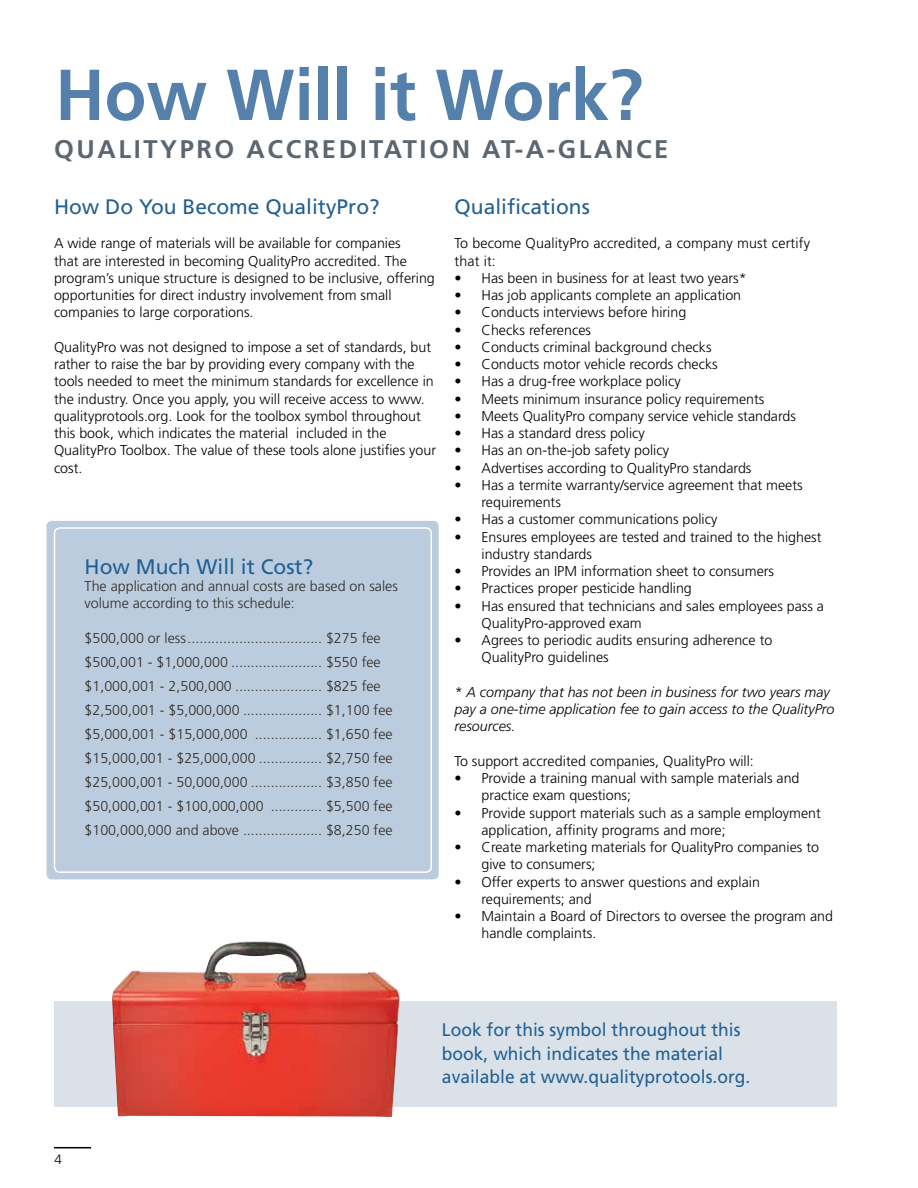
<style>
.page{position:relative;width:918px;height:1188px;background:#fff}
.page>*{position:absolute;margin:0;border:0;box-sizing:border-box;transform-origin:0 0}
.t1{font:700 72px "Frutiger";color:#5580ac;scale:.95 1}
.t2{font:700 25.5px "Frutiger";letter-spacing:.1em;color:#5b6670}
.t3{font:21px "Frutiger";color:#236092}
.t4{font:18.15px/23.7px "Frutiger";color:#236092;scale:.96 1}
.t5{font:300 14.25px/17.2px "Frutiger";color:#000}
.t6{font:300 14.25px/24px "Frutiger";color:#332c25}
.t7{font:italic 300 14.25px/17.2px "Frutiger";color:#000}
.t8{font:300 13.5px "Frutiger";color:#000}
</style>
<div class="page">
<hr style="left:54px;top:1147px;width:37px;height:1px;background:#000">
<div style="left:54px;top:1001px;width:783px;height:106px;background:#dae1e9"></div>
<div style="left:46px;top:521px;width:393px;height:358px;background:#bbccde;border-radius:5px"></div>
<div style="left:54px;top:527px;width:378px;height:346px;border:2px solid #fff;border-radius:5px"></div>
<img style="left:112px;top:941px;width:288px;height:176px">
<h1 class="t1" style="left:55px;top:53px;width:620px">How Will it Work?</h1>
<h2 class="t2" style="left:54px;top:134px;width:616px">QUALITYPRO ACCREDITATION AT-A-GLANCE</h2>
<h3 class="t3" style="left:54px;top:194px;width:327px">How Do You Become QualityPro?</h3>
<p class="t5" style="left:54px;top:235px;width:382px">A wide range of materials will be available for companies<br>that are interested in becoming QualityPro accredited. The program’s unique structure is designed to be inclusive, offering opportunities for direct industry involvement from small companies to large corporations.</p>
<p class="t5" style="left:54px;top:339px;width:384px">QualityPro was not designed to impose a set of standards, but rather to raise the bar by providing every company with the tools needed to meet the minimum standards for excellence in the industry. Once you apply, you will receive access to www. qualityprotools.org. Look for the toolbox symbol throughout this book, which indicates the material included in the QualityPro Toolbox. The value of these tools alone justifies your cost.</p>
<h3 class="t3" style="left:85px;top:554px;width:230px">How Much Will it Cost?</h3>
<p class="t6" style="left:85px;top:578px;width:315px;line-height:17.2px">The application and annual costs are based on sales volume according to this schedule:</p>
<p class="t6" style="left:85px;top:626px;width:310px">$500,000 or less.................................. $275 fee $500,001 - $1,000,000 ....................... $550 fee $1,000,001 - 2,500,000 ...................... $825 fee $2,500,001 - $5,000,000 .................... $1,100 fee $5,000,001 - $15,000,000 ................. $1,650 fee $15,000,001 - $25,000,000 ................ $2,750 fee $25,000,001 - 50,000,000 .................. $3,850 fee $50,000,001 - $100,000,000 ............. $5,500 fee $100,000,000 and above .................... $8,250 fee</p>
<h3 class="t3" style="left:454px;top:194px;width:137px">Qualifications</h3>
<p class="t5" style="left:454px;top:235px;width:357px">To become QualityPro accredited, a company must certify that it:</p>
<p class="t5" style="left:454px;top:269px;width:294px">• Has been in business for at least two years*</p>
<p class="t5" style="left:454px;top:287px;width:288px">• Has job applicants complete an application</p>
<p class="t5" style="left:454px;top:304px;width:233px">• Conducts interviews before hiring</p>
<p class="t5" style="left:454px;top:321px;width:138px">• Checks references</p>
<p class="t5" style="left:454px;top:338px;width:259px">• Conducts criminal background checks</p>
<p class="t5" style="left:454px;top:356px;width:265px">• Conducts motor vehicle records checks</p>
<p class="t5" style="left:454px;top:373px;width:228px">• Has a drug-free workplace policy</p>
<p class="t5" style="left:454px;top:390px;width:311px">• Meets minimum insurance policy requirements</p>
<p class="t5" style="left:454px;top:407px;width:343px">• Meets QualityPro company service vehicle standards</p>
<p class="t5" style="left:454px;top:425px;width:192px">• Has a standard dress policy</p>
<p class="t5" style="left:454px;top:442px;width:216px">• Has an on-the-job safety policy</p>
<p class="t5" style="left:454px;top:459px;width:298px">• Advertises according to QualityPro standards</p>
<p class="t5" style="left:482px;top:477px;width:323px;text-indent:-27px">• Has a termite warranty/service agreement that meets requirements</p>
<p class="t5" style="left:454px;top:511px;width:264px">• Has a customer communications policy</p>
<p class="t5" style="left:482px;top:528px;width:341px;text-indent:-27px">• Ensures employees are tested and trained to the highest industry standards</p>
<p class="t5" style="left:454px;top:563px;width:321px">• Provides an IPM information sheet to consumers</p>
<p class="t5" style="left:454px;top:580px;width:239px">• Practices proper pesticide handling</p>
<p class="t5" style="left:482px;top:597px;width:344px;text-indent:-27px">• Has ensured that technicians and sales employees pass a<br>QualityPro-approved exam</p>
<p class="t5" style="left:482px;top:632px;width:292px;text-indent:-27px">• Agrees to periodic audits ensuring adherence to<br>QualityPro guidelines</p>
<p class="t7" style="left:454px;top:684px;width:382px">* A company that has not been in business for two years may pay a one-time application fee to gain access to the QualityPro resources.</p>
<p class="t5" style="left:454px;top:753px;width:301px">To support accredited companies, QualityPro will:</p>
<p class="t5" style="left:482px;top:770px;width:320px;text-indent:-27px">• Provide a training manual with sample materials and practice exam questions;</p>
<p class="t5" style="left:482px;top:804px;width:341px;text-indent:-27px">• Provide support materials such as a sample employment application, affinity programs and more;</p>
<p class="t5" style="left:482px;top:839px;width:339px;text-indent:-27px">• Create marketing materials for QualityPro companies to give to consumers;</p>
<p class="t5" style="left:482px;top:873px;width:280px;text-indent:-27px">• Offer experts to answer questions and explain requirements; and</p>
<p class="t5" style="left:482px;top:908px;width:353px;text-indent:-27px">• Maintain a Board of Directors to oversee the program and handle complaints.</p>
<p class="t8" style="left:54px;top:1152px;width:9px">4</p>
<p class="t4" style="left:442px;top:1018px;width:323px">Look for this symbol throughout this book, which indicates the material available at www.qualityprotools.org.</p>
</div>
